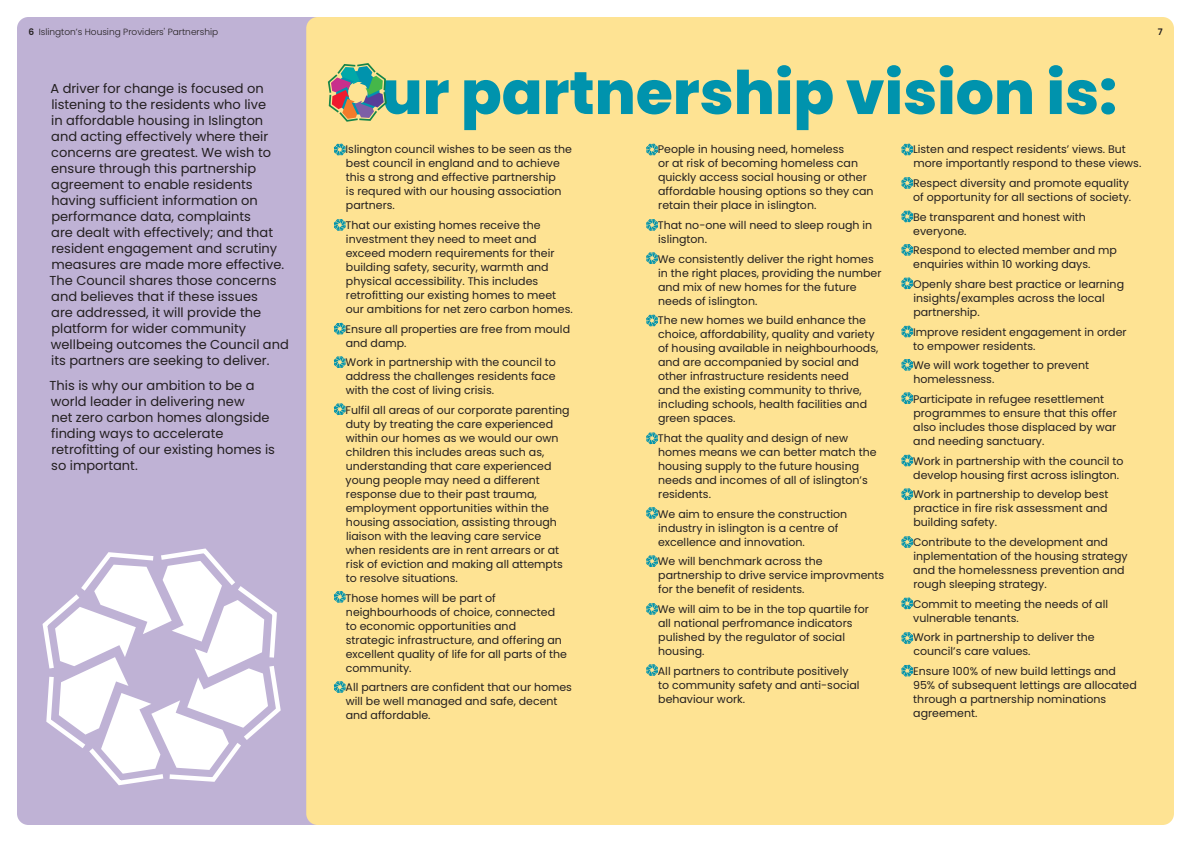
<style>
.page{position:relative;width:1191px;height:842px;background:#fff}
.page>*{position:absolute;margin:0;border:0;box-sizing:border-box;transform-origin:0 0}
.Main_title{font:800 60px "Poppins";color:#0093ad}
.Large_pull_out_text{font:13px/16px "Poppins";color:#231f20}
.Body_bullet_level_5{font:11px/14px "Poppins";color:#231f20}
.t1{font:300 9px "Poppins";color:#231f20}
.t2{font:600 9px "Poppins";color:#231f20}
.s1{font-weight:600}
</style>
<div class="page">
<div style="left:17px;top:17px;width:470px;height:808px;background:#bfb2d5;border-radius:11px"></div>
<div style="left:306px;top:17px;width:868px;height:808px;background:#fee393;border-radius:11px"></div>
<svg style="left:327px;top:63px;width:60px;height:59px"></svg>
<svg style="left:102px;top:548px;width:179px;height:174px"></svg>
<svg style="left:42px;top:561px;width:226px;height:225px"></svg>
<svg style="left:646px;top:144px;width:11px;height:11px"></svg>
<svg style="left:901px;top:144px;width:12px;height:11px"></svg>
<svg style="left:901px;top:177px;width:12px;height:12px"></svg>
<svg style="left:901px;top:211px;width:12px;height:11px"></svg>
<svg style="left:901px;top:244px;width:12px;height:11px"></svg>
<svg style="left:901px;top:278px;width:12px;height:11px"></svg>
<svg style="left:901px;top:326px;width:12px;height:11px"></svg>
<svg style="left:901px;top:359px;width:12px;height:11px"></svg>
<svg style="left:901px;top:392px;width:12px;height:12px"></svg>
<svg style="left:901px;top:455px;width:12px;height:11px"></svg>
<svg style="left:901px;top:489px;width:12px;height:11px"></svg>
<svg style="left:901px;top:536px;width:12px;height:12px"></svg>
<svg style="left:901px;top:598px;width:12px;height:11px"></svg>
<svg style="left:901px;top:632px;width:12px;height:12px"></svg>
<svg style="left:901px;top:665px;width:12px;height:11px"></svg>
<svg style="left:646px;top:219px;width:11px;height:12px"></svg>
<svg style="left:646px;top:252px;width:11px;height:12px"></svg>
<svg style="left:646px;top:315px;width:11px;height:11px"></svg>
<svg style="left:646px;top:433px;width:11px;height:11px"></svg>
<svg style="left:646px;top:507px;width:11px;height:12px"></svg>
<svg style="left:646px;top:555px;width:11px;height:12px"></svg>
<svg style="left:646px;top:603px;width:11px;height:11px"></svg>
<svg style="left:646px;top:664px;width:11px;height:12px"></svg>
<svg style="left:334px;top:144px;width:11px;height:11px"></svg>
<svg style="left:334px;top:219px;width:11px;height:12px"></svg>
<svg style="left:334px;top:323px;width:11px;height:11px"></svg>
<svg style="left:334px;top:356px;width:11px;height:12px"></svg>
<svg style="left:334px;top:404px;width:11px;height:11px"></svg>
<svg style="left:334px;top:591px;width:11px;height:11px"></svg>
<svg style="left:334px;top:681px;width:11px;height:12px"></svg>
<p class="t1" style="left:29px;top:27px;width:191px"><span class="s1">6</span> Islington’s Housing Providers' Partnership</p>
<p class="Large_pull_out_text" style="left:50px;top:81px;width:241px">A driver for change is focused on listening to the residents who live<br>in affordable housing in Islington and acting effectively where their concerns are greatest. We wish to ensure through this partnership agreement to enable residents having sufficient information on performance data, complaints<br>are dealt with effectively; and that resident engagement and scrutiny measures are made more effective.<br>The Council shares those concerns and believes that if these issues<br>are addressed, it will provide the platform for wider community wellbeing outcomes the Council and its partners are seeking to deliver.</p>
<p class="Large_pull_out_text" style="left:50px;top:377px;width:227px">This is why our ambition to be a world leader in delivering new<br>net zero carbon homes alongside finding ways to accelerate retrofitting of our existing homes is so important.</p>
<p class="Main_title" style="left:334px;top:58px;width:784px">Our partnership vision is:</p>
<p class="Body_bullet_level_5" style="left:345px;top:142px;width:228px">Islington council wishes to be seen as the best council in england and to achieve this a strong and effective partnership<br>is requred with our housing association partners.</p>
<p class="Body_bullet_level_5" style="left:345px;top:218px;width:229px">That our existing homes receive the investment they need to meet and exceed modern requirements for their building safety, security, warmth and physical accessibility. This includes retrofitting our existing homes to meet our ambitions for net zero carbon homes.</p>
<p class="Body_bullet_level_5" style="left:345px;top:322px;width:226px">Ensure all properties are free from mould and damp.</p>
<p class="Body_bullet_level_5" style="left:345px;top:355px;width:212px;text-align:justify">Work in partnership with the council to address the challenges residents face with the cost of living crisis.</p>
<p class="Body_bullet_level_5" style="left:345px;top:403px;width:225px">Fulfil all areas of our corporate parenting duty by treating the care experienced within our homes as we would our own children this includes areas such as, understanding that care experienced young people may need a different response due to their past trauma, employment opportunities within the housing association, assisting through liaison with the leaving care service when residents are in rent arrears or at risk of eviction and making all attempts to resolve situations.</p>
<p class="Body_bullet_level_5" style="left:345px;top:591px;width:223px">Those homes will be part of neighbourhoods of choice, connected to economic opportunities and strategic infrastructure, and offering an excellent quality of life for all parts of the community.</p>
<p class="Body_bullet_level_5" style="left:345px;top:681px;width:228px">All partners are confident that our homes will be well managed and safe, decent and affordable.</p>
<p class="Body_bullet_level_5" style="left:658px;top:142px;width:217px">People in housing need, homeless<br>or at risk of becoming homeless can quickly access social housing or other affordable housing options so they can retain their place in islington.</p>
<p class="Body_bullet_level_5" style="left:658px;top:218px;width:216px">That no-one will need to sleep rough in islington.</p>
<p class="Body_bullet_level_5" style="left:658px;top:252px;width:225px">We consistently deliver the right homes in the right places, providing the number and mix of new homes for the future needs of islington.</p>
<p class="Body_bullet_level_5" style="left:658px;top:313px;width:222px">The new homes we build enhance the choice, affordability, quality and variety of housing available in neighbourhoods, and are accompanied by social and other infrastructure residents need<br>and the existing community to thrive, including schools, health facilities and green spaces.</p>
<p class="Body_bullet_level_5" style="left:658px;top:431px;width:220px">That the quality and design of new homes means we can better match the housing supply to the future housing needs and incomes of all of islington’s residents.</p>
<p class="Body_bullet_level_5" style="left:658px;top:507px;width:191px">We aim to ensure the construction industry in islington is a centre of excellence and innovation.</p>
<p class="Body_bullet_level_5" style="left:658px;top:555px;width:228px">We will benchmark across the partnership to drive service improvments for the benefit of residents.</p>
<p class="Body_bullet_level_5" style="left:658px;top:602px;width:213px">We will aim to be in the top quartile for all national perfromance indicators pulished by the regulator of social housing.</p>
<p class="Body_bullet_level_5" style="left:658px;top:664px;width:203px">All partners to contribute positively to community safety and anti-social behaviour work.</p>
<p class="Body_bullet_level_5" style="left:913px;top:142px;width:230px">Listen and respect residents’ views. But more importantly respond to these views.</p>
<p class="Body_bullet_level_5" style="left:913px;top:176px;width:220px">Respect diversity and promote equality of opportunity for all sections of society.</p>
<p class="Body_bullet_level_5" style="left:913px;top:210px;width:174px">Be transparent and honest with everyone.</p>
<p class="Body_bullet_level_5" style="left:913px;top:243px;width:205px">Respond to elected member and mp enquiries within 10 working days.</p>
<p class="Body_bullet_level_5" style="left:913px;top:277px;width:212px">Openly share best practice or learning insights/examples across the local partnership.</p>
<p class="Body_bullet_level_5" style="left:913px;top:325px;width:215px">Improve resident engagement in order to empower residents.</p>
<p class="Body_bullet_level_5" style="left:913px;top:359px;width:177px">We will work together to prevent homelessness.</p>
<p class="Body_bullet_level_5" style="left:913px;top:392px;width:205px">Participate in refugee resettlement programmes to ensure that this offer also includes those displaced by war and needing sanctuary.</p>
<p class="Body_bullet_level_5" style="left:913px;top:454px;width:212px">Work in partnership with the council to develop housing first across islington.</p>
<p class="Body_bullet_level_5" style="left:913px;top:488px;width:197px;text-align:justify">Work in partnership to develop best practice in fire risk assessment and building safety.</p>
<p class="Body_bullet_level_5" style="left:913px;top:535px;width:216px">Contribute to the development and inplementation of the housing strategy and the homelessness prevention and rough sleeping strategy.</p>
<p class="Body_bullet_level_5" style="left:913px;top:597px;width:196px">Commit to meeting the needs of all vulnerable tenants.</p>
<p class="Body_bullet_level_5" style="left:913px;top:631px;width:183px">Work in partnership to deliver the council’s care values.</p>
<p class="Body_bullet_level_5" style="left:913px;top:664px;width:225px">Ensure 100% of new build lettings and<br>95% of subsequent lettings are allocated through a partnership nominations agreement.</p>
<p class="t2" style="left:1157px;top:27px;width:6px">7</p>
</div>
